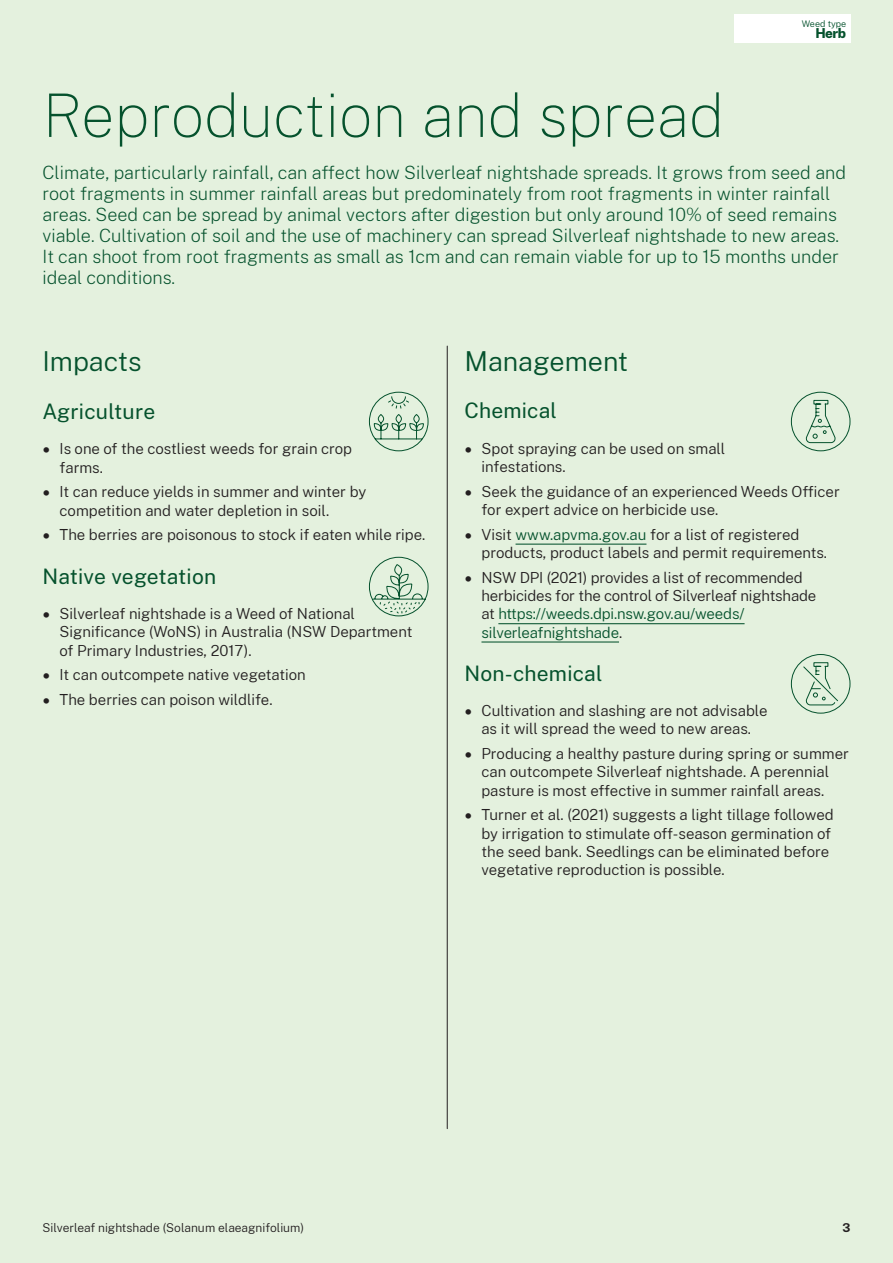
<style>
.page{position:relative;width:893px;height:1263px;background:#e4f1de}
.page>*{position:absolute;margin:0;border:0;box-sizing:border-box;transform-origin:0 0}
.H1{font:100 60px "Public Sans";color:#05522d}
.H2{font:300 27px "Public Sans";color:#05522d}
.H3{font:21px "Public Sans";letter-spacing:.01em;color:#05522d}
.Intro{font:200 18px/21px "Public Sans";color:#05522d}
.t1{font:300 15px/18.3px "Public Sans";color:#231f20}
.Body{font:800 13.5px "Public Sans";color:#05522d}
.t2{font:300 12px "Public Sans";color:#231f20}
.t3{font:700 12px "Public Sans";color:#231f20}
.Small_Print{font:300 9px "Public Sans";color:#05522d}
.s1{font-family:"Nunito Sans"}
.s2{color:#05522d}
</style>
<div class="page">
<hr style="left:447px;top:346px;width:1px;height:783px;background:#231f20">
<svg style="left:368px;top:391px;width:61px;height:61px"></svg>
<svg style="left:368px;top:556px;width:61px;height:61px"></svg>
<hr style="left:516px;top:544px;width:130px;height:1px;background:#05522d">
<hr style="left:498px;top:623px;width:247px;height:1px;background:#05522d">
<hr style="left:481px;top:641px;width:138px;height:1px;background:#05522d">
<svg style="left:790px;top:391px;width:61px;height:61px"></svg>
<svg style="left:790px;top:654px;width:61px;height:60px"></svg>
<div style="left:733px;top:14px;width:117px;height:29px;background:#fff"></div>
<p class="Small_Print" style="left:802px;top:17px;width:46px">Weed type</p>
<p class="Body" style="left:815px;top:23px;width:32px">Herb</p>
<h1 class="H1" style="left:43px;top:75px;width:683px">Reproduction and spread</h1>
<p class="Intro" style="left:43px;top:161px;width:805px">Climate, particularly rainfall, can affect how Silverleaf nightshade spreads. It grows from seed and root fragments in summer rainfall areas but predominately from root fragments in winter rainfall areas. Seed can be spread by animal vectors after digestion but only around 10% of seed remains viable. Cultivation of soil and the use of machinery can spread Silverleaf nightshade to new areas.<br>It can shoot from root fragments as small as 1cm and can remain viable for up to 15 months under ideal conditions.</p>
<h2 class="H2" style="left:43px;top:342px;width:100px">Impacts</h2>
<h3 class="H3" style="left:43px;top:397px;width:114px">Agriculture</h3>
<p class="t1" style="left:60px;top:439px;width:294px;text-indent:-17px"><span class="s1">•</span> Is one of the costliest weeds for grain crop farms.</p>
<p class="t1" style="left:60px;top:482px;width:308px;text-indent:-17px"><span class="s1">•</span> It can reduce yields in summer and winter by competition and water depletion in soil.</p>
<p class="t1" style="left:43px;top:525px;width:384px"><span class="s1">•</span> The berries are poisonous to stock if eaten while ripe.</p>
<h3 class="H3" style="left:43px;top:561px;width:175px">Native vegetation</h3>
<p class="t1" style="left:60px;top:604px;width:354px;text-indent:-17px"><span class="s1">•</span> Silverleaf nightshade is a Weed of National<br>Significance (WoNS) in Australia (NSW Department of Primary Industries, 2017).</p>
<p class="t1" style="left:43px;top:665px;width:265px"><span class="s1">•</span> It can outcompete native vegetation</p>
<p class="t1" style="left:43px;top:690px;width:232px"><span class="s1">•</span> The berries can poison wildlife.</p>
<h2 class="H2" style="left:464px;top:342px;width:165px">Management</h2>
<h3 class="H3" style="left:464px;top:396px;width:94px">Chemical</h3>
<p class="t1" style="left:481px;top:438px;width:245px;text-indent:-17px"><span class="s1">•</span> Spot spraying can be used on small infestations.</p>
<p class="t1" style="left:481px;top:481px;width:360px;text-indent:-17px"><span class="s1">•</span> Seek the guidance of an experienced Weeds Officer for expert advice on herbicide use.</p>
<p class="t1" style="left:481px;top:524px;width:347px;text-indent:-17px"><span class="s1">•</span> Visit <span class="s2">www.apvma.gov.au</span> for a list of registered products, product labels and permit requirements.</p>
<p class="t1" style="left:481px;top:567px;width:336px;text-indent:-17px"><span class="s1">•</span> NSW DPI (2021) provides a list of recommended herbicides for the control of Silverleaf nightshade at <span class="s2">https://weeds.dpi.nsw.gov.au/weeds/ silverleafnightshade</span>.</p>
<h3 class="H3" style="left:464px;top:658px;width:139px">Non-chemical</h3>
<p class="t1" style="left:464px;top:701px;width:305px;text-align:center"><span class="s1">•</span> Cultivation and slashing are not advisable as it will spread the weed to new areas.</p>
<p class="t1" style="left:464px;top:744px;width:386px;text-align:center"><span class="s1">•</span> Producing a healthy pasture during spring or summer can outcompete Silverleaf nightshade. A perennial pasture is most effective in summer rainfall areas.</p>
<p class="t1" style="left:481px;top:805px;width:354px;text-indent:-17px"><span class="s1">•</span> Turner et al. (2021) suggests a light tillage followed by irrigation to stimulate off-season germination of the seed bank. Seedlings can be eliminated before vegetative reproduction is possible.</p>
<p class="t2" style="left:43px;top:1219px;width:263px">Silverleaf nightshade (Solanum elaeagnifolium)</p>
<p class="t3" style="left:842px;top:1219px;width:9px">3</p>
</div>
